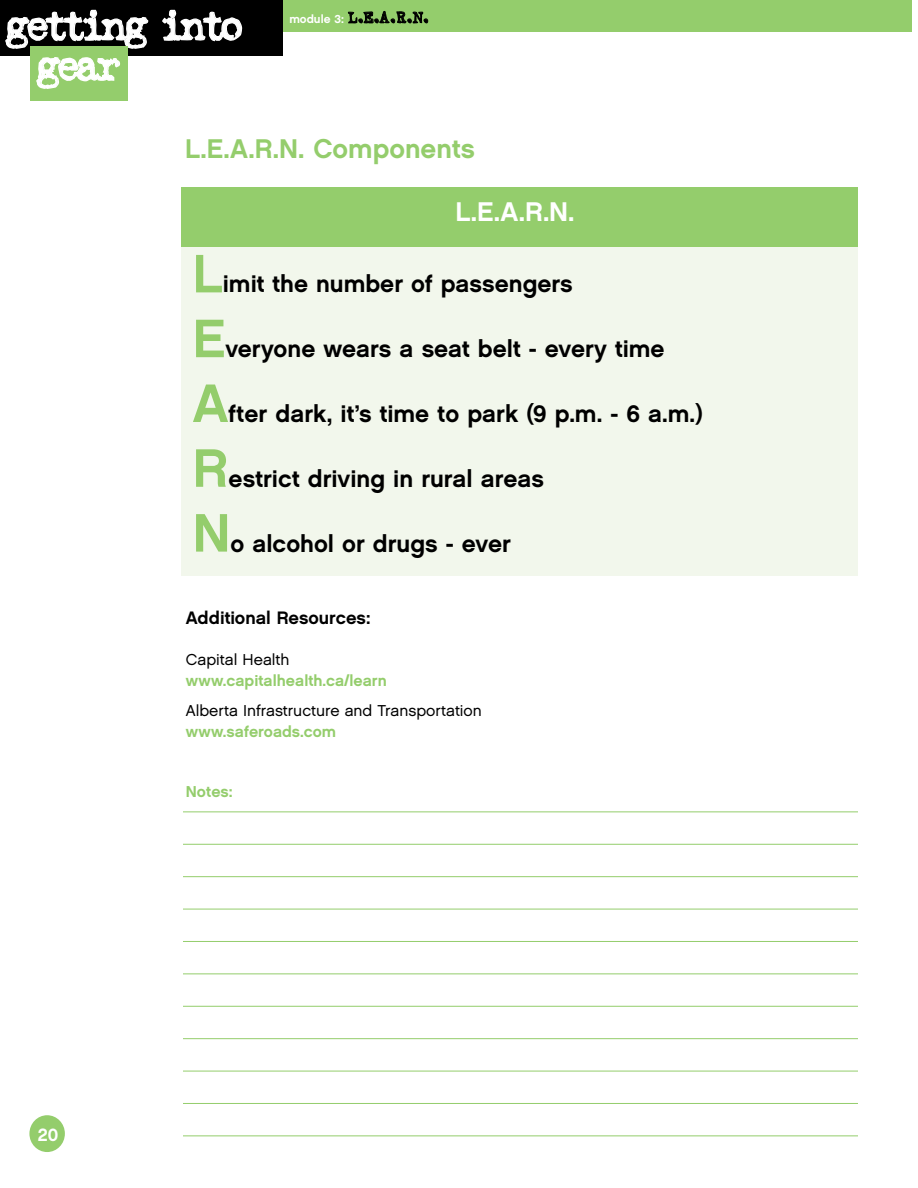
<style>
.page{position:relative;width:918px;height:1188px;background:#fff}
.page>*{position:absolute;margin:0;border:0;box-sizing:border-box;transform-origin:0 0}
.t1{font:54px "Chalet New York Nineteen Sixty";color:#94cd6c}
.t2{font:42px/40px "Love Letter Typewriter";letter-spacing:-.12em;color:#fff}
.t3{font:27px "Chalet New York Nineteen Sixty";color:#94cd6c}
.t4{font:27px "Chalet New York Nineteen Sixty";color:#fff}
.t5{font:24px "Chalet New York Nineteen Sixty";color:#000}
.t6{font:18px "Chalet New York Nineteen Sixty";color:#000}
.t7{font:18px "Chalet New York Nineteen Sixty";color:#fff}
.t8{font:15.75px "Chalet London Nineteen Sixty";color:#000}
.t9{font:15.75px "Chalet New York Nineteen Sixty";color:#94cd6c}
.t10{font:15.6px "Love Letter Typewriter";color:#000}
.s1{font-family:"Chalet New York Nineteen Sixty";font-size:11.7px;color:#fff}
</style>
<div class="page">
<div style="left:182px;top:232px;width:676px;height:344px;background:#f2f7ec"></div>
<div style="left:182px;top:187px;width:676px;height:59px;background:#94cd6c"></div>
<div style="left:283px;top:0;width:629px;height:31px;background:#94cd6c"></div>
<div style="left:0;top:0;width:283px;height:56px;background:#000"></div>
<div style="left:29px;top:1115px;width:36px;height:37px;background:#94cd6c;border-radius:50%"></div>
<div style="left:30px;top:46px;width:97px;height:55px;background:#94cd6c"></div>
<hr style="left:183px;top:812px;width:675px;height:1px;background:#94cd6c">
<hr style="left:183px;top:844px;width:675px;height:1px;background:#94cd6c">
<hr style="left:183px;top:876px;width:675px;height:1px;background:#94cd6c">
<hr style="left:183px;top:909px;width:675px;height:1px;background:#94cd6c">
<hr style="left:183px;top:941px;width:675px;height:1px;background:#94cd6c">
<hr style="left:183px;top:974px;width:675px;height:1px;background:#94cd6c">
<hr style="left:183px;top:1006px;width:675px;height:1px;background:#94cd6c">
<hr style="left:183px;top:1038px;width:675px;height:1px;background:#94cd6c">
<hr style="left:183px;top:1071px;width:675px;height:1px;background:#94cd6c">
<hr style="left:183px;top:1103px;width:675px;height:1px;background:#94cd6c">
<hr style="left:183px;top:1136px;width:675px;height:1px;background:#94cd6c">
<h2 class="t2" style="left:35px;top:9px;width:209px;text-indent:-31px">getting into gear</h2>
<p class="t10" style="left:289px;top:11px;width:141px"><span class="s1">module 3:</span> L.E.A.R.N.</p>
<p class="t3" style="left:185px;top:138px;width:291px">L.E.A.R.N. Components</p>
<p class="t4" style="left:455px;top:201px;width:121px">L.E.A.R.N.</p>
<h1 class="t1" style="left:193px;top:252px;width:32px">L</h1>
<p class="t5" style="left:223px;top:275px;width:352px">imit the number of passengers</p>
<h1 class="t1" style="left:193px;top:317px;width:34px">E</h1>
<p class="t5" style="left:225px;top:339px;width:441px">veryone wears a seat belt - every time</p>
<h1 class="t1" style="left:193px;top:382px;width:38px">A</h1>
<p class="t5" style="left:229px;top:404px;width:476px">fter dark, it’s time to park (9 p.m. - 6 a.m.)</p>
<h1 class="t1" style="left:193px;top:447px;width:38px">R</h1>
<p class="t5" style="left:229px;top:469px;width:317px">estrict driving in rural areas</p>
<h1 class="t1" style="left:193px;top:511px;width:39px">N</h1>
<p class="t5" style="left:231px;top:534px;width:282px">o alcohol or drugs - ever</p>
<p class="t6" style="left:186px;top:611px;width:186px">Additional Resources:</p>
<p class="t8" style="left:186px;top:652px;width:105px">Capital Health</p>
<p class="t9" style="left:186px;top:674px;width:202px">www.capitalhealth.ca/learn</p>
<p class="t8" style="left:186px;top:703px;width:298px">Alberta Infrastructure and Transportation</p>
<p class="t9" style="left:186px;top:725px;width:152px">www.saferoads.com</p>
<p class="t9" style="left:186px;top:785px;width:48px">Notes:</p>
<p class="t7" style="left:38px;top:1128px;width:22px">20</p>
</div>
